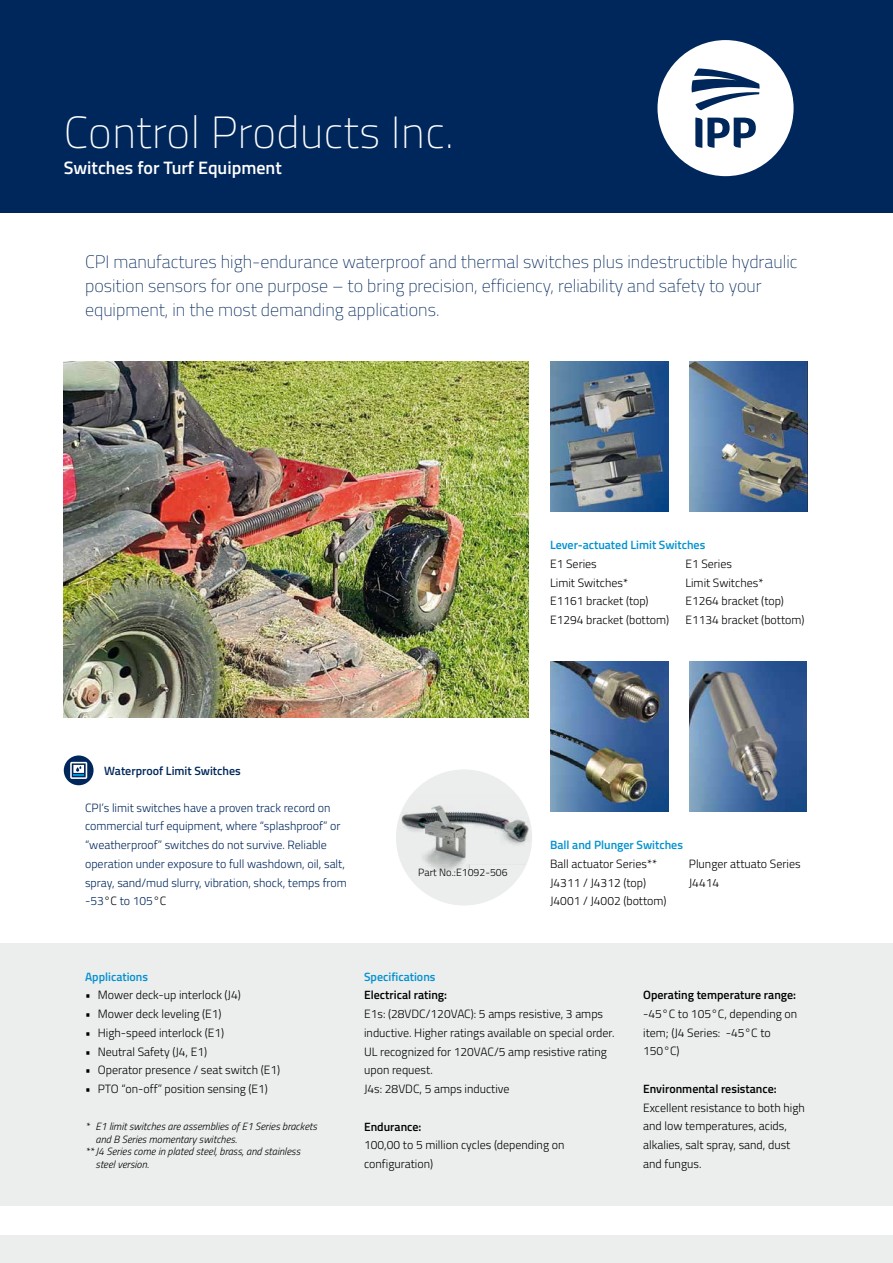
<style>
.page{position:relative;width:893px;height:1263px;background:#fff}
.page>*{position:absolute;margin:0;border:0;box-sizing:border-box;transform-origin:0 0}
.t1{font:100 45px "Titillium";letter-spacing:.01em;color:#fff}
.t2{font:100 18px/24px "Titillium";color:#00275b}
.t3{font:600 18px "Titillium";color:#fff}
.t4{font:300 12px/18.8px "Titillium";color:#000}
.t5{font:300 12px/18.8px "Titillium";color:#00275b}
.t6{font:600 12px "Titillium";color:#000}
.t7{font:600 12px "Titillium";color:#0092d0}
.t8{font:600 12px "Titillium";color:#00275b}
.t9{font:italic 300 10.5px "Titillium";color:#000}
.t10{font:300 10.5px "Titillium";color:#000}
.s1{color:#000}
</style>
<div class="page">
<div style="left:0;top:0;width:893px;height:213px;background:#00275b"></div>
<div style="left:657px;top:40px;width:137px;height:136px;background:#fff;border-radius:50%"></div>
<svg style="left:691px;top:68px;width:69px;height:43px"></svg>
<svg style="left:695px;top:118px;width:61px;height:30px"></svg>
<div style="left:0;top:1235px;width:893px;height:28px;background:#eceded"></div>
<div style="left:0;top:943px;width:893px;height:262px;background:#eceded"></div>
<svg style="left:64px;top:755px;width:30px;height:30px"></svg>
<svg style="left:70px;top:762px;width:17px;height:17px"></svg>
<img style="left:64px;top:362px;width:465px;height:356px">
<div style="left:396px;top:769px;width:136px;height:136px;background:#eceded;border-radius:50%"></div>
<img style="left:396px;top:796px;width:136px;height:75px">
<img style="left:550px;top:362px;width:119px;height:150px">
<img style="left:550px;top:662px;width:119px;height:150px">
<img style="left:689px;top:362px;width:119px;height:150px">
<img style="left:689px;top:662px;width:118px;height:149px">
<h1 class="t1" style="left:64px;top:100px;width:391px">Control Products Inc.</h1>
<h2 class="t3" style="left:64px;top:154px;width:220px">Switches for Turf Equipment</h2>
<p class="t2" style="left:85px;top:249px;width:714px">CPI manufactures high-endurance waterproof and thermal switches plus indestructible hydraulic position sensors for one purpose – to bring precision, efficiency, reliability and safety to your equipment, in the most demanding applications.</p>
<p class="t7" style="left:550px;top:536px;width:157px">Lever-actuated Limit Switches</p>
<p class="t4" style="left:550px;top:554px;width:121px">E1 Series<br>Limit Switches*<br>E1161 bracket (top)<br>E1294 bracket (bottom)</p>
<p class="t4" style="left:685px;top:554px;width:121px">E1 Series<br>Limit Switches*<br>E1264 bracket (top)<br>E1134 bracket (bottom)</p>
<p class="t8" style="left:104px;top:762px;width:138px">Waterproof Limit Switches</p>
<p class="t5" style="left:85px;top:797px;width:263px">CPI’s limit switches have a proven track record on commercial turf equipment, where “splashproof” or “weatherproof” switches do not survive. Reliable operation under exposure to full washdown, oil, salt, spray, sand/mud slurry, vibration, shock, temps from -53<span class="s1">°C</span> to 105<span class="s1">°C</span></p>
<p class="t10" style="left:418px;top:864px;width:91px">Part No.:E1092-506</p>
<p class="t7" style="left:550px;top:836px;width:134px">Ball and Plunger Switches</p>
<p class="t4" style="left:550px;top:854px;width:118px">Ball actuator Series**<br>J4311 / J4312 (top)<br>J4001 / J4002 (bottom)</p>
<p class="t4" style="left:689px;top:854px;width:113px">Plunger attuato Series<br>J4414</p>
<p class="t7" style="left:85px;top:967px;width:65px">Applications</p>
<p class="t4" style="left:85px;top:985px;width:157px">• Mower deck-up interlock (J4)</p>
<p class="t4" style="left:85px;top:1004px;width:138px">• Mower deck leveling (E1)</p>
<p class="t4" style="left:85px;top:1022px;width:141px">• High-speed interlock (E1)</p>
<p class="t4" style="left:85px;top:1041px;width:124px">• Neutral Safety (J4, E1)</p>
<p class="t4" style="left:85px;top:1060px;width:197px">• Operator presence / seat switch (E1)</p>
<p class="t4" style="left:85px;top:1079px;width:184px">• PTO “on-off” position sensing (E1)</p>
<p class="t9" style="left:85px;top:1119px;width:233px">* E1 limit switches are assemblies of E1 Series brackets</p>
<p class="t9" style="left:96px;top:1131px;width:143px">and B Series momentary switches.</p>
<p class="t9" style="left:85px;top:1144px;width:217px">** J4 Series come in plated steel, brass, and stainless</p>
<p class="t9" style="left:96px;top:1157px;width:55px">steel version.</p>
<p class="t7" style="left:364px;top:967px;width:73px">Specifications</p>
<p class="t6" style="left:364px;top:986px;width:84px">Electrical rating:</p>
<p class="t4" style="left:364px;top:1004px;width:252px">E1s: (28VDC/120VAC): 5 amps resistive, 3 amps inductive. Higher ratings available on special order.<br>UL recognized for 120VAC/5 amp resistive rating upon request.<br>J4s: 28VDC, 5 amps inductive</p>
<p class="t6" style="left:364px;top:1117px;width:59px">Endurance:</p>
<p class="t4" style="left:364px;top:1135px;width:202px">100,00 to 5 million cycles (depending on configuration)</p>
<p class="t6" style="left:643px;top:986px;width:154px">Operating temperature range:</p>
<p class="t4" style="left:643px;top:1004px;width:156px">-45°C to 105°C, depending on item; (J4 Series: -45°C to<br>150°C)</p>
<p class="t6" style="left:643px;top:1080px;width:135px">Environmental resistance:</p>
<p class="t4" style="left:643px;top:1097px;width:163px">Excellent resistance to both high and low temperatures, acids, alkalies, salt spray, sand, dust and fungus.</p>
</div>
